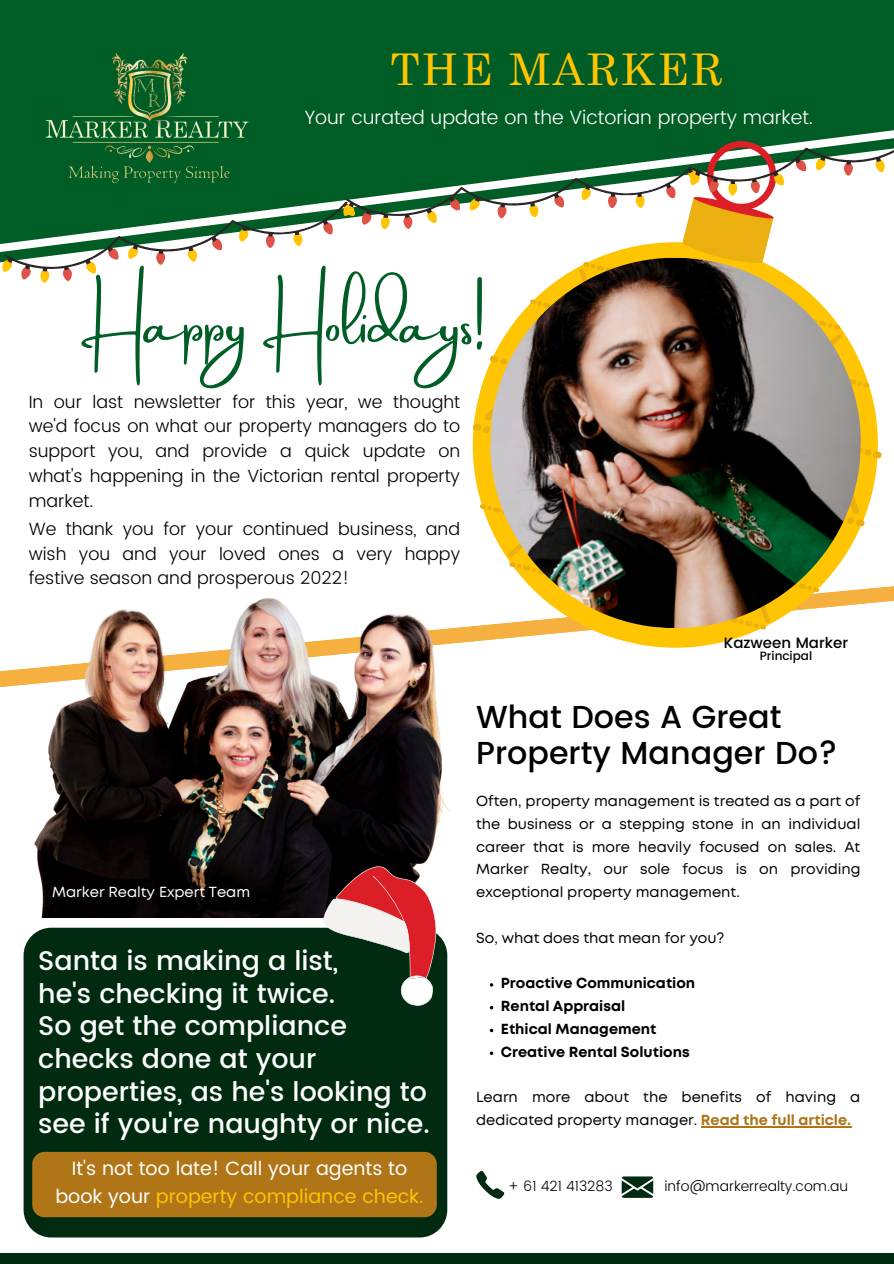
<style>
.page{position:relative;width:894px;height:1264px;background:#fff}
.page>*{position:absolute;margin:0;border:0;box-sizing:border-box;transform-origin:0 0}
.t1{font:55.5px "Amsterdam Two";color:#005d25}
.t2{font:43.8px "Century Schoolbook";letter-spacing:.055em;color:#ffc402}
.t3{font:500 31.8px/35.8px "Poppins";color:#000}
.t4{font:500 26.85px/32.7px "Poppins";color:#fff}
.t5{font:19.2px/28.2px "Poppins";color:#fff;text-align:center}
.t6{font:300 19.2px "Poppins";color:#fff}
.t7{font:300 17.7px/24.8px "Poppins";color:#000;text-align:justify}
.t8{font:500 15px "Poppins";color:#000}
.t9{font:14.55px/22.8px "Mont";color:#000;text-align:justify}
.t10{font:700 14.55px "Mont";color:#000}
.t11{font:14.55px "Mont";color:#fff}
.t12{font:300 14.1px "Poppins";color:#000}
.t13{font:500 12px "Poppins";color:#000}
.s1{color:#ffc402}
.s2{font-weight:700;color:#af7517}
</style>
<div class="page">
<div style="left:0;top:0;width:893px;height:109px;background:#005d25"></div>
<img style="left:0;top:630px;width:452px;height:287px">
<div style="left:0;top:1253px;width:893px;height:10px;background:#002b11"></div>
<div style="left:24px;top:927px;width:423px;height:310px;background:#002b11;border-radius:28px"></div>
<svg style="left:476px;top:1171px;width:28px;height:27px"></svg>
<svg style="left:621px;top:1176px;width:32px;height:21px"></svg>
<svg style="left:429px;top:630px;width:327px;height:60px"></svg>
<svg style="left:0;top:109px;width:893px;height:521px"></svg>
<div style="left:32px;top:1151px;width:404px;height:66px;background:#af7517;border-radius:12px"></div>
<svg style="left:318px;top:861px;width:126px;height:145px"></svg>
<img style="left:0;top:19px;width:324px;height:197px">
<svg style="left:489px;top:1028px;width:4px;height:4px"></svg>
<hr style="left:700px;top:1126px;width:151px;height:1px;background:#af7517">
<p class="t2" style="left:390px;top:41px;width:334px">THE MARKER</p>
<p class="t6" style="left:304px;top:107px;width:509px">Your curated update on the Victorian property market.</p>
<p class="t1" style="left:80px;top:293px;width:406px">Happy Holidays!</p>
<p class="t7" style="left:29px;top:389px;width:433px">In our last newsletter for this year, we thought we'd focus on what our property managers do to support you, and provide a quick update on what's happening in the Victorian rental property market.</p>
<p class="t7" style="left:29px;top:516px;width:433px">We thank you for your continued business, and wish you and your loved ones a very happy festive season and prosperous 2022!</p>
<p class="t11" style="left:52px;top:886px;width:199px">Marker Realty Expert Team</p>
<p class="t4" style="left:38px;top:944px;width:301px">Santa is making a list,</p>
<p class="t4" style="left:38px;top:976px;width:298px">he's checking it twice.</p>
<p class="t4" style="left:38px;top:1009px;width:393px">So get the compliance checks done at your properties, as he's looking to see if you're naughty or nice.</p>
<p class="t5" style="left:55px;top:1153px;width:369px">It's not too late! Call your agents to book your <span class="s1">property compliance check.</span></p>
<p class="t8" style="left:723px;top:633px;width:126px">Kazween Marker</p>
<p class="t13" style="left:759px;top:648px;width:54px">Principal</p>
<p class="t3" style="left:476px;top:699px;width:363px">What Does A Great<br>Property Manager Do?</p>
<p class="t9" style="left:476px;top:790px;width:386px">Often, property management is treated as a part of the business or a stepping stone in an individual career that is more heavily focused on sales. At Marker Realty, our sole focus is on providing exceptional property management.</p>
<p class="t9" style="left:476px;top:927px;width:249px">So, what does that mean for you?</p>
<p class="t10" style="left:501px;top:977px;width:196px">Proactive Communication</p>
<p class="t10" style="left:501px;top:1000px;width:126px">Rental Appraisal</p>
<p class="t10" style="left:501px;top:1023px;width:157px">Ethical Management</p>
<p class="t10" style="left:501px;top:1046px;width:190px">Creative Rental Solutions</p>
<p class="t9" style="left:476px;top:1086px;width:385px">Learn more about the benefits of having a dedicated property manager. <span class="s2">Read the full article.</span></p>
<p class="t12" style="left:508px;top:1178px;width:106px">+ 61 421 413283</p>
<p class="t12" style="left:664px;top:1178px;width:185px">info@markerrealty.com.au</p>
</div>
